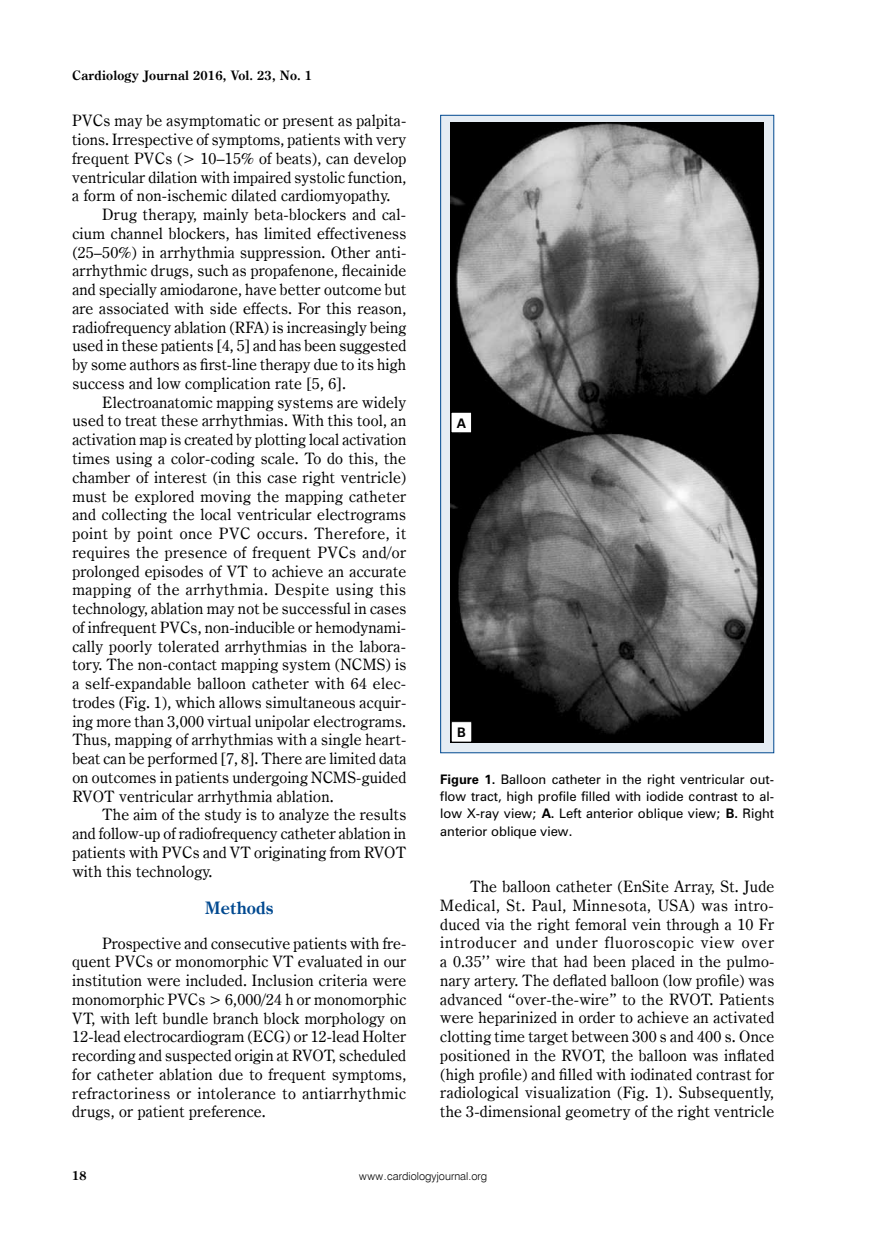
<style>
.page{position:relative;width:872px;height:1234px;background:#fff}
.page>*{position:absolute;margin:0;border:0;box-sizing:border-box;transform-origin:0 0}
.t1{font:700 17.25px "Century Oldst EU";color:#004990}
.t2{font:15.75px/18.8px "Century Oldst EU";letter-spacing:.015em;color:#000;text-align:justify}
.t3{font:700 13.05px "Century Oldst EU";letter-spacing:.015em;color:#000}
.t4{font:700 12.75px "Century Oldst EU";color:#000}
.t5{font:12px/17.2px "Zurich PL";color:#000;text-align:justify}
.t6{font:700 12px "Zurich PL";color:#000}
.t7{font:10.95px "Swis 721 Lt EU";color:#000}
.s1{font-weight:700}
</style>
<div class="page">
<div style="left:440px;top:115px;width:334px;height:638px;background:#e6edf4;border:1px solid #004990"></div>
<img style="left:451px;top:123px;width:312px;height:619px">
<div style="left:451px;top:412px;width:20px;height:20px;background:#fff"></div>
<div style="left:450px;top:412px;width:22px;height:21px;border:1px solid #000"></div>
<div style="left:451px;top:721px;width:21px;height:21px;background:#fff"></div>
<div style="left:451px;top:721px;width:21px;height:21px;border:1px solid #000"></div>
<p class="t3" style="left:72px;top:67px;width:241px">Cardiology Journal 2016, Vol. 23, No. 1</p>
<p class="t2" style="left:72px;top:112px;width:335px">PVCs may be asymptomatic or present as palpita&shy;tions. Irrespective of symptoms, patients with very frequent PVCs (&gt; 10–15% of beats), can develop ventricular dilation with impaired systolic function, a form of non-ischemic dilated cardiomyopathy.</p>
<p class="t2" style="left:72px;top:205px;width:336px;text-indent:30px">Drug therapy, mainly beta-blockers and cal&shy;cium channel blockers, has limited effectiveness (25–50%) in arrhythmia suppression. Other anti&shy;arrhythmic drugs, such as propafenone, flecainide and specially amiodarone, have better outcome but are associated with side effects. For this reason, radiofrequency ablation (RFA) is increasingly being used in these patients [4, 5] and has been suggested by some authors as first-line therapy due to its high success and low complication rate [5, 6].</p>
<p class="t2" style="left:72px;top:393px;width:336px;text-indent:30px">Electroanatomic mapping systems are widely used to treat these arrhythmias. With this tool, an activation map is created by plotting local activation times using a color-coding scale. To do this, the chamber of interest (in this case right ventricle) must be explored moving the mapping catheter and collecting the local ventricular electrograms point by point once PVC occurs. Therefore, it requires the presence of frequent PVCs and/or prolonged episodes of VT to achieve an accurate mapping of the arrhythmia. Despite using this technology, ablation may not be successful in cases of infrequent PVCs, non-inducible or hemodynami&shy;cally poorly tolerated arrhythmias in the labora&shy;tory. The non-contact mapping system (NCMS) is a self-expandable balloon catheter with 64 elec&shy;trodes (Fig. 1), which allows simultaneous acquir&shy;ing more than 3,000 virtual unipolar electrograms.<br>Thus, mapping of arrhythmias with a single heart&shy;beat can be performed [7, 8]. There are limited data on outcomes in patients undergoing NCMS-guided RVOT ventricular arrhythmia ablation.</p>
<p class="t2" style="left:72px;top:805px;width:335px;text-indent:30px">The aim of the study is to analyze the results and follow-up of radiofrequency catheter ablation in patients with PVCs and VT originating from RVOT with this technology.</p>
<p class="t1" style="left:205px;top:897px;width:70px">Methods</p>
<p class="t2" style="left:72px;top:933px;width:336px;text-indent:30px">Prospective and consecutive patients with fre&shy;quent PVCs or monomorphic VT evaluated in our institution were included. Inclusion criteria were monomorphic PVCs &gt; 6,000/24 h or monomorphic VT, with left bundle branch block morphology on 12-lead electrocardiogram (ECG) or 12-lead Holter recording and suspected origin at RVOT, scheduled for catheter ablation due to frequent symptoms, refractoriness or intolerance to antiarrhythmic drugs, or patient preference.</p>
<p class="t6" style="left:457px;top:415px;width:11px">A</p>
<p class="t6" style="left:457px;top:724px;width:10px">B</p>
<p class="t5" style="left:440px;top:770px;width:335px"><span class="s1">Figure 1.</span> Balloon catheter in the right ventricular out&shy;flow tract, high profile filled with iodide contrast to al&shy;low X-ray view; <span class="s1">A.</span> Left anterior oblique view; <span class="s1">B.</span> Right anterior oblique view.</p>
<p class="t2" style="left:440px;top:877px;width:336px;text-indent:30px">The balloon catheter (EnSite Array, St. Jude Medical, St. Paul, Minnesota, USA) was intro&shy;duced via the right femoral vein through a 10 Fr introducer and under fluoroscopic view over a 0.35’’ wire that had been placed in the pulmo&shy;nary artery. The deflated balloon (low profile) was advanced “over-the-wire” to the RVOT. Patients were heparinized in order to achieve an activated clotting time target between 300 s and 400 s. Once positioned in the RVOT, the balloon was inflated (high profile) and filled with iodinated contrast for radiological visualization (Fig. 1). Subsequently, the 3-dimensional geometry of the right ventricle</p>
<p class="t4" style="left:72px;top:1167px;width:16px">18</p>
<p class="t7" style="left:359px;top:1169px;width:129px">www.cardiologyjournal.org</p>
</div>
